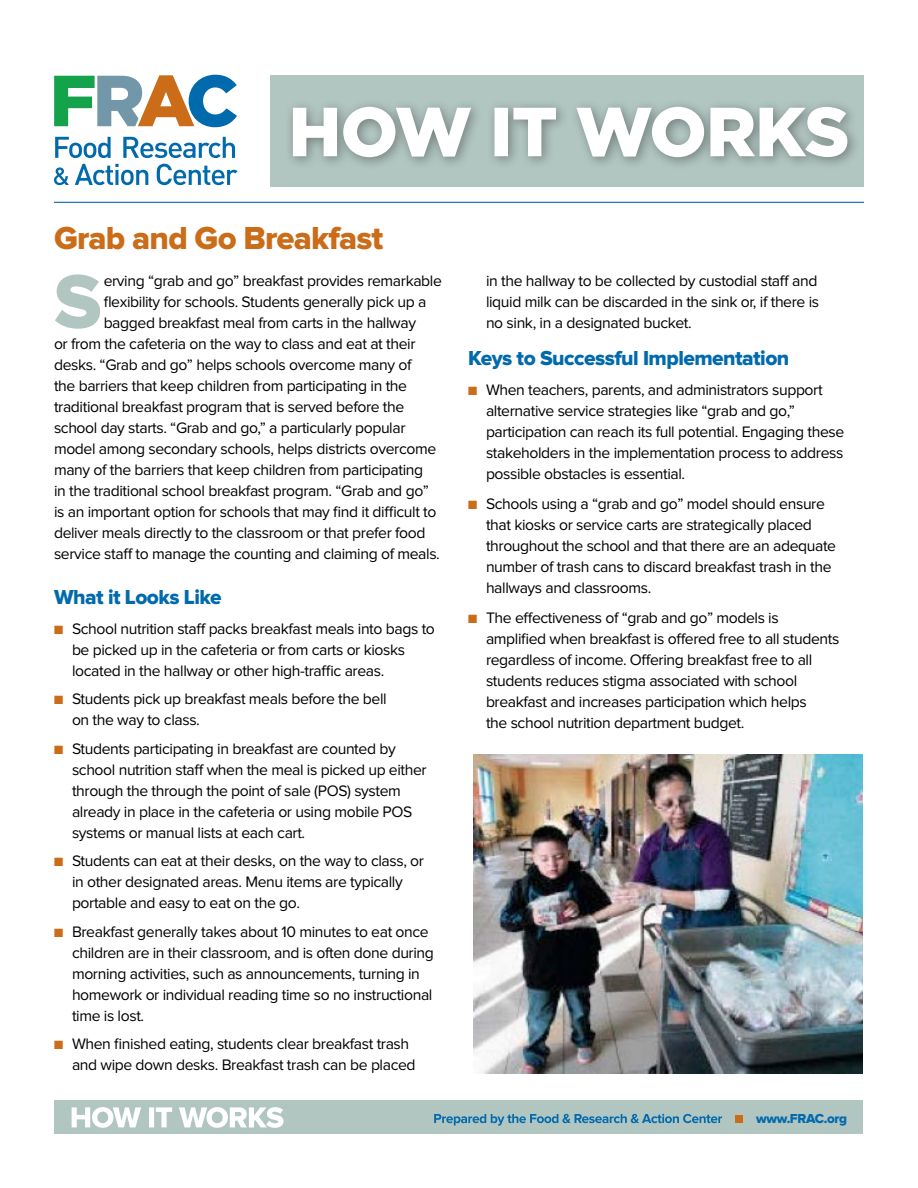
<style>
.page{position:relative;width:918px;height:1188px;background:#fff}
.page>*{position:absolute;margin:0;border:0;box-sizing:border-box;transform-origin:0 0}
.t1{font:78.75px "Proxima Nova Extrabld";color:#b1c5c1}
.t2{font:33px "Proxima Nova Extrabld";letter-spacing:-.025em;color:#ca6c18}
.t3{font:21px "Proxima Nova Extrabld";letter-spacing:-.025em;color:#006aad}
.t4{font:15.75px/21px "Proxima Nova";letter-spacing:-.025em;color:#000}
.t5{font:13.5px "Proxima Nova Extrabld";letter-spacing:-.025em;color:#006aad}
.s1{color:#ca6c18}
</style>
<div class="page">
<div style="left:55px;top:1101px;width:808px;height:33px;background:#b1c5c1"></div>
<div style="left:736px;top:1116px;width:7px;height:7px;background:#ca6c18"></div>
<svg style="left:72px;top:1107px;width:212px;height:21px"></svg>
<svg style="left:434px;top:1114px;width:288px;height:12px"></svg>
<div style="left:271px;top:76px;width:593px;height:111px;background:#b1c5c1"></div>
<svg style="left:54px;top:75px;width:183px;height:52px"></svg>
<svg style="left:55px;top:137px;width:56px;height:21px"></svg>
<svg style="left:123px;top:137px;width:112px;height:21px"></svg>
<svg style="left:54px;top:167px;width:15px;height:18px"></svg>
<svg style="left:75px;top:164px;width:73px;height:21px"></svg>
<svg style="left:157px;top:164px;width:81px;height:21px"></svg>
<hr style="left:54px;top:202px;width:810px;height:1px;background:#006aad">
<div style="left:284px;top:98px;width:577px;height:72px;background:#000;opacity:.35"></div>
<svg style="left:293px;top:107px;width:554px;height:50px"></svg>
<img style="left:473px;top:754px;width:390px;height:320px">
<h2 class="t2" style="left:54px;top:223px;width:331px">Grab and Go Breakfast</h2>
<h1 class="t1" style="left:54px;top:266px;width:49px">S</h1>
<p class="t4" style="left:104px;top:271px;width:340px">erving “grab and go” breakfast provides remarkable</p>
<p class="t4" style="left:104px;top:292px;width:324px">flexibility for schools. Students generally pick up a</p>
<p class="t4" style="left:104px;top:313px;width:314px">bagged breakfast meal from carts in the hallway</p>
<p class="t4" style="left:54px;top:334px;width:363px">or from the cafeteria on the way to class and eat at their</p>
<p class="t4" style="left:54px;top:355px;width:359px">desks. “Grab and go” helps schools overcome many of</p>
<p class="t4" style="left:54px;top:376px;width:355px">the barriers that keep children from participating in the</p>
<p class="t4" style="left:54px;top:397px;width:352px">traditional breakfast program that is served before the</p>
<p class="t4" style="left:54px;top:418px;width:353px">school day starts. “Grab and go,” a particularly popular</p>
<p class="t4" style="left:54px;top:439px;width:384px">model among secondary schools, helps districts overcome</p>
<p class="t4" style="left:54px;top:460px;width:371px">many of the barriers that keep children from participating</p>
<p class="t4" style="left:54px;top:481px;width:376px">in the traditional school breakfast program. “Grab and go”</p>
<p class="t4" style="left:54px;top:502px;width:384px">is an important option for schools that may find it difficult to</p>
<p class="t4" style="left:54px;top:523px;width:373px">deliver meals directly to the classroom or that prefer food</p>
<p class="t4" style="left:54px;top:544px;width:387px">service staff to manage the counting and claiming of meals.</p>
<h3 class="t3" style="left:54px;top:587px;width:169px">What it Looks Like</h3>
<p class="t4" style="left:72px;top:619px;width:364px;text-indent:-18px"><span class="s1">■</span> School nutrition staff packs breakfast meals into bags to be picked up in the cafeteria or from carts or kiosks located in the hallway or other high-traffic areas.</p>
<p class="t4" style="left:72px;top:689px;width:316px;text-indent:-18px"><span class="s1">■</span> Students pick up breakfast meals before the bell on the way to class.</p>
<p class="t4" style="left:72px;top:739px;width:356px;text-indent:-18px"><span class="s1">■</span> Students participating in breakfast are counted by school nutrition staff when the meal is picked up either through the through the point of sale (POS) system already in place in the cafeteria or using mobile POS systems or manual lists at each cart.</p>
<p class="t4" style="left:72px;top:851px;width:354px;text-indent:-18px"><span class="s1">■</span> Students can eat at their desks, on the way to class, or in other designated areas. Menu items are typically portable and easy to eat on the go.</p>
<p class="t4" style="left:72px;top:922px;width:363px;text-indent:-18px"><span class="s1">■</span> Breakfast generally takes about 10 minutes to eat once children are in their classroom, and is often done during morning activities, such as announcements, turning in homework or individual reading time so no instructional time is lost.</p>
<p class="t4" style="left:72px;top:1034px;width:345px;text-indent:-18px"><span class="s1">■</span> When finished eating, students clear breakfast trash and wipe down desks. Breakfast trash can be placed</p>
<p class="t4" style="left:486px;top:271px;width:335px;text-align:justify">in the hallway to be collected by custodial staff and liquid milk can be discarded in the sink or, if there is no sink, in a designated bucket.</p>
<h3 class="t3" style="left:468px;top:349px;width:323px">Keys to Successful Implementation</h3>
<p class="t4" style="left:486px;top:380px;width:360px;text-indent:-18px"><span class="s1">■</span> When teachers, parents, and administrators support alternative service strategies like “grab and go,” participation can reach its full potential. Engaging these stakeholders in the implementation process to address possible obstacles is essential.</p>
<p class="t4" style="left:486px;top:494px;width:352px;text-indent:-18px"><span class="s1">■</span> Schools using a “grab and go” model should ensure that kiosks or service carts are strategically placed throughout the school and that there are an adequate number of trash cans to discard breakfast trash in the hallways and classrooms.</p>
<p class="t4" style="left:486px;top:608px;width:355px;text-indent:-18px"><span class="s1">■</span> The effectiveness of “grab and go” models is amplified when breakfast is offered free to all students regardless of income. Offering breakfast free to all students reduces stigma associated with school breakfast and increases participation which helps<br>the school nutrition department budget.</p>
<p class="t5" style="left:756px;top:1113px;width:92px">www.FRAC.org</p>
</div>
